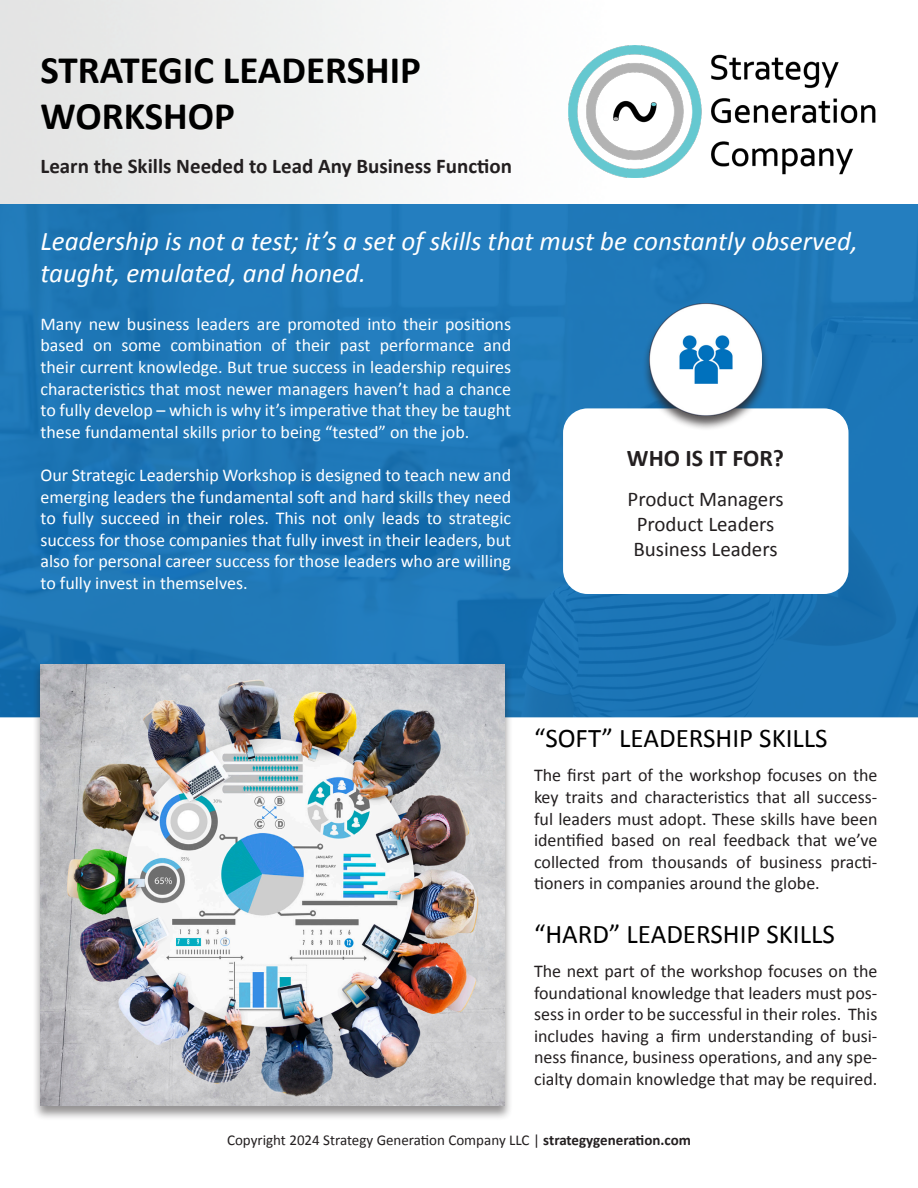
<style>
.page{position:relative;width:918px;height:1188px;background:#fff}
.page>*{position:absolute;margin:0;border:0;box-sizing:border-box;transform-origin:0 0}
.t1{font:700 39px/46.8px "Calibri";color:#000}
.t2{font:italic 27px/32.4px "Calibri";color:#fff}
.t3{font:27px "Calibri";color:#000}
.t4{font:700 24px "Calibri";color:#231f20}
.t5{font:700 21px "Calibri";color:#231f20}
.t6{font:21px/25.2px "Calibri";color:#231f20}
.t7{font:18px/21.6px "Calibri";color:#fff;text-align:justify}
.t8{font:18px/21.6px "Calibri";color:#231f20;text-align:justify}
.t9{font:15px "Calibri";color:#231f20}
.s1{font-weight:700}
</style>
<div class="page">
<img style="left:0;top:0;width:918px;height:717px">
<img style="left:569px;top:45px;width:308px;height:133px">
<div style="left:32px;top:663px;width:481px;height:458px;background:#231f20;opacity:.49"></div>
<img style="left:41px;top:664px;width:464px;height:442px">
<div style="left:563px;top:408px;width:286px;height:186px;background:#fff;border-radius:25px"></div>
<div style="left:642px;top:302px;width:128px;height:129px;background:#231f20;opacity:.75"></div>
<img style="left:650px;top:303px;width:112px;height:113px">
<h1 class="t1" style="left:40px;top:45px;width:382px">STRATEGIC LEADERSHIP<br>WORKSHOP</h1>
<p class="t5" style="left:40px;top:151px;width:473px">Learn the Skills Needed to Lead Any Business Function</p>
<h2 class="t2" style="left:40px;top:224px;width:819px">Leadership is not a test; it’s a set of skills that must be constantly observed, taught, emulated, and honed.</h2>
<p class="t7" style="left:40px;top:313px;width:472px">Many new business leaders are promoted into their positions based on some combination of their past performance and their current knowledge. But true success in leadership requires characteristics that most newer managers haven’t had a chance to fully develop – which is why it’s imperative that they be taught these fundamental skills prior to being “tested” on the job.</p>
<p class="t7" style="left:40px;top:464px;width:472px">Our Strategic Leadership Workshop is designed to teach new and emerging leaders the fundamental soft and hard skills they need to fully succeed in their roles. This not only leads to strategic success for those companies that fully invest in their leaders, but also for personal career success for those leaders who are willing to fully invest in themselves.</p>
<h3 class="t4" style="left:627px;top:441px;width:159px">WHO IS IT FOR?</h3>
<p class="t6" style="left:628px;top:486px;width:158px">Product Managers<br>Product Leaders<br>Business Leaders</p>
<h2 class="t3" style="left:534px;top:719px;width:295px">“SOFT” LEADERSHIP SKILLS</h2>
<p class="t8" style="left:534px;top:764px;width:345px">The first part of the workshop focuses on the key traits and characteristics that all success&shy;ful leaders must adopt. These skills have been identified based on real feedback that we’ve collected from thousands of business practi&shy;tioners in companies around the globe.</p>
<h2 class="t3" style="left:534px;top:915px;width:302px">“HARD” LEADERSHIP SKILLS</h2>
<p class="t8" style="left:534px;top:960px;width:345px">The next part of the workshop focuses on the foundational knowledge that leaders must pos&shy;sess in order to be successful in their roles. This includes having a firm understanding of busi&shy;ness finance, business operations, and any spe&shy;cialty domain knowledge that may be required.</p>
<p class="t9" style="left:227px;top:1130px;width:465px">Copyright 2024 Strategy Generation Company LLC | <span class="s1">strategygeneration.com</span></p>
</div>
